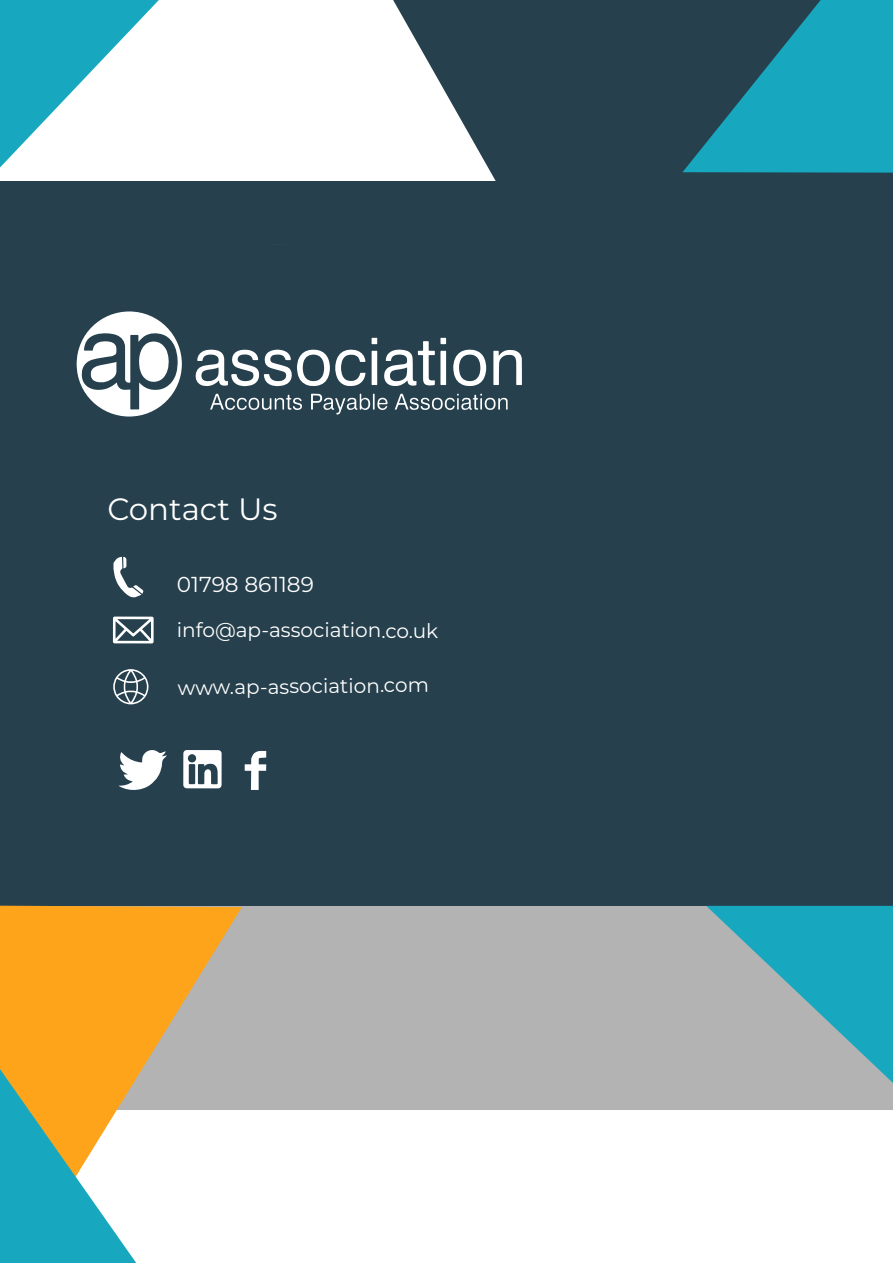
<style>
.page{position:relative;width:893px;height:1263px;background:#fff}
.page>*{position:absolute;margin:0;border:0;box-sizing:border-box;transform-origin:0 0}
.t1{font:30.9px "Montserrat";letter-spacing:-.005em;color:#fff}
.t2{font:21.6px "Montserrat";letter-spacing:-.005em;color:#fff}
.t3{font:20.1px "Montserrat";letter-spacing:-.005em;color:#fff}
</style>
<div class="page">
<div style="left:0;top:889px;width:893px;height:221px;background:#b3b3b3"></div>
<div style="left:0;top:181px;width:893px;height:725px;background:#26404d"></div>
<svg style="left:0;top:0;width:159px;height:167px"></svg>
<svg style="left:393px;top:0;width:250px;height:410px"></svg>
<svg style="left:643px;top:0;width:250px;height:181px;background:#1d788a"></svg>
<svg style="left:453px;top:349px;width:34px;height:37px"></svg>
<svg style="left:493px;top:350px;width:29px;height:35px"></svg>
<svg style="left:195px;top:349px;width:171px;height:37px"></svg>
<svg style="left:372px;top:351px;width:5px;height:34px"></svg>
<svg style="left:384px;top:338px;width:62px;height:49px"></svg>
<svg style="left:372px;top:338px;width:5px;height:6px"></svg>
<svg style="left:210px;top:394px;width:92px;height:16px"></svg>
<svg style="left:311px;top:394px;width:77px;height:21px"></svg>
<svg style="left:395px;top:394px;width:113px;height:16px"></svg>
<svg style="left:77px;top:311px;width:105px;height:106px"></svg>
<svg style="left:245px;top:751px;width:21px;height:39px"></svg>
<svg style="left:113px;top:556px;width:30px;height:41px"></svg>
<svg style="left:113px;top:616px;width:41px;height:27px"></svg>
<svg style="left:113px;top:669px;width:35px;height:35px"></svg>
<svg style="left:119px;top:750px;width:48px;height:40px"></svg>
<svg style="left:183px;top:750px;width:39px;height:38px"></svg>
<svg style="left:0;top:906px;width:242px;height:173px;fill:#fea41a"></svg>
<svg style="left:706px;top:906px;width:187px;height:177px"></svg>
<svg style="left:0;top:1069px;width:136px;height:194px"></svg>
<h1 class="t1" style="left:107px;top:488px;width:172px">Contact Us</h1>
<p class="t2" style="left:177px;top:570px;width:139px">01798 861189</p>
<p class="t3" style="left:177px;top:616px;width:263px">info@ap-association.co.uk</p>
<p class="t3" style="left:177px;top:675px;width:253px;rotate:-1deg">www.ap-association.com</p>
</div>
